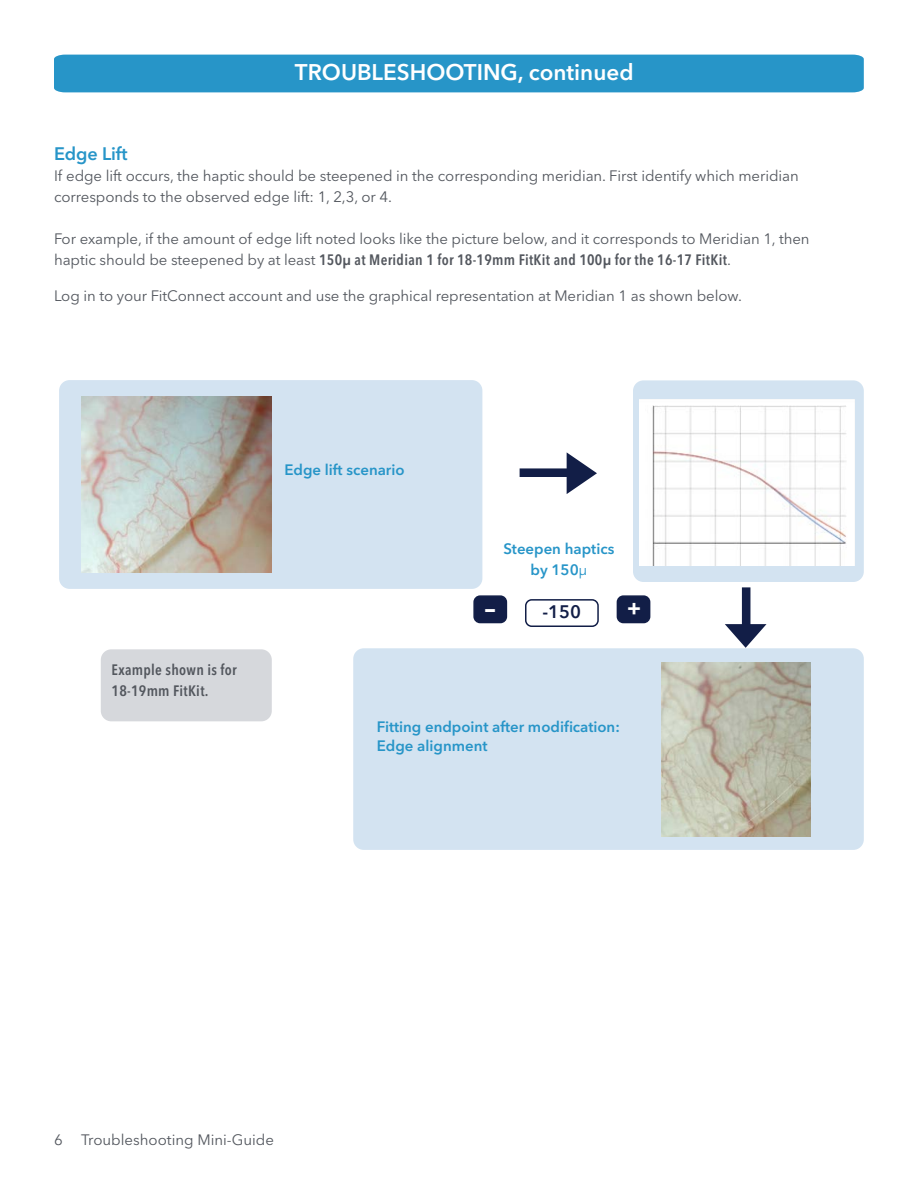
<style>
.page{position:relative;width:918px;height:1188px;background:#fff}
.page>*{position:absolute;margin:0;border:0;box-sizing:border-box;transform-origin:0 0}
.t1{font:700 28.5px "Avenir Next LT Pro";color:#fff}
.t2{font:600 22.5px "Avenir Next LT Pro";color:#fff}
.t3{font:700 21px "Avenir Next LT Pro";color:#fff}
.t4{font:600 18px "Avenir Next LT Pro";letter-spacing:-.005em;color:#2795c8}
.t5{font:600 18px "Avenir Next LT Pro";color:#121e47}
.t6{font:15px/21px "Avenir Next LT Pro";letter-spacing:-.005em;color:#53575e}
.t7{font:600 15px "Avenir Next LT Pro";color:#2795c8}
.t8{font:600 condensed 15px/21px "Avenir Next LT Pro";letter-spacing:.02em;color:#53575e}
.s1{font-weight:600;font-stretch:condensed}
.s2{font-weight:400}
</style>
<div class="page">
<div style="left:353px;top:648px;width:511px;height:202px;background:#d3e3f1;border-radius:10px"></div>
<img style="left:662px;top:662px;width:148px;height:175px">
<div style="left:633px;top:380px;width:231px;height:202px;background:#d3e3f1;border-radius:10px"></div>
<div style="left:59px;top:380px;width:423px;height:209px;background:#d3e3f1;border-radius:10px"></div>
<div style="left:525px;top:599px;width:74px;height:28px;border:2px solid #121e47;border-radius:6px"></div>
<div style="left:474px;top:596px;width:32px;height:27px;background:#121e47;border-radius:6px"></div>
<div style="left:473px;top:595px;width:34px;height:28px;border:2px solid #121e47;border-radius:6px"></div>
<div style="left:617px;top:596px;width:33px;height:27px;background:#121e47;border-radius:6px"></div>
<div style="left:617px;top:595px;width:33px;height:28px;border:2px solid #121e47;border-radius:6px"></div>
<img style="left:640px;top:399px;width:215px;height:166px">
<svg style="left:520px;top:452px;width:77px;height:42px"></svg>
<svg style="left:725px;top:587px;width:42px;height:61px"></svg>
<img style="left:81px;top:397px;width:191px;height:175px">
<div style="left:54px;top:55px;width:810px;height:37px;background:#2795c8"></div>
<div style="left:101px;top:649px;width:171px;height:72px;background:#d6d8dc;border-radius:10px"></div>
<p class="t2" style="left:295px;top:58px;width:340px">TROUBLESHOOTING, continued</p>
<p class="t4" style="left:54px;top:143px;width:75px">Edge Lift</p>
<p class="t6" style="left:54px;top:165px;width:746px">If edge lift occurs, the haptic should be steepened in the corresponding meridian. First identify which meridian corresponds to the observed edge lift: 1, 2,3, or 4.</p>
<p class="t6" style="left:54px;top:228px;width:757px">For example, if the amount of edge lift noted looks like the picture below, and it corresponds to Meridian 1, then haptic should be steepened by at least <span class="s1">150μ at Meridian 1 for 18-19mm FitKit and 100μ for the 16-17 FitKit</span>.</p>
<p class="t6" style="left:54px;top:285px;width:690px">Log in to your FitConnect account and use the graphical representation at Meridian 1 as shown below.</p>
<p class="t8" style="left:112px;top:659px;width:127px">Example shown is for<br>18-19mm FitKit.</p>
<p class="t7" style="left:284px;top:460px;width:122px">Edge lift scenario</p>
<p class="t7" style="left:503px;top:539px;width:113px">Steepen haptics</p>
<p class="t7" style="left:531px;top:560px;width:58px">by 150<span class="s2">μ</span></p>
<p class="t1" style="left:485px;top:590px;width:13px">–</p>
<p class="t5" style="left:543px;top:601px;width:40px">-150</p>
<p class="t3" style="left:627px;top:595px;width:15px">+</p>
<p class="t7" style="left:377px;top:718px;width:245px">Fitting endpoint after modification:</p>
<p class="t7" style="left:377px;top:737px;width:112px">Edge alignment</p>
<p class="t6" style="left:54px;top:1130px;width:221px">6 Troubleshooting Mini-Guide</p>
</div>
